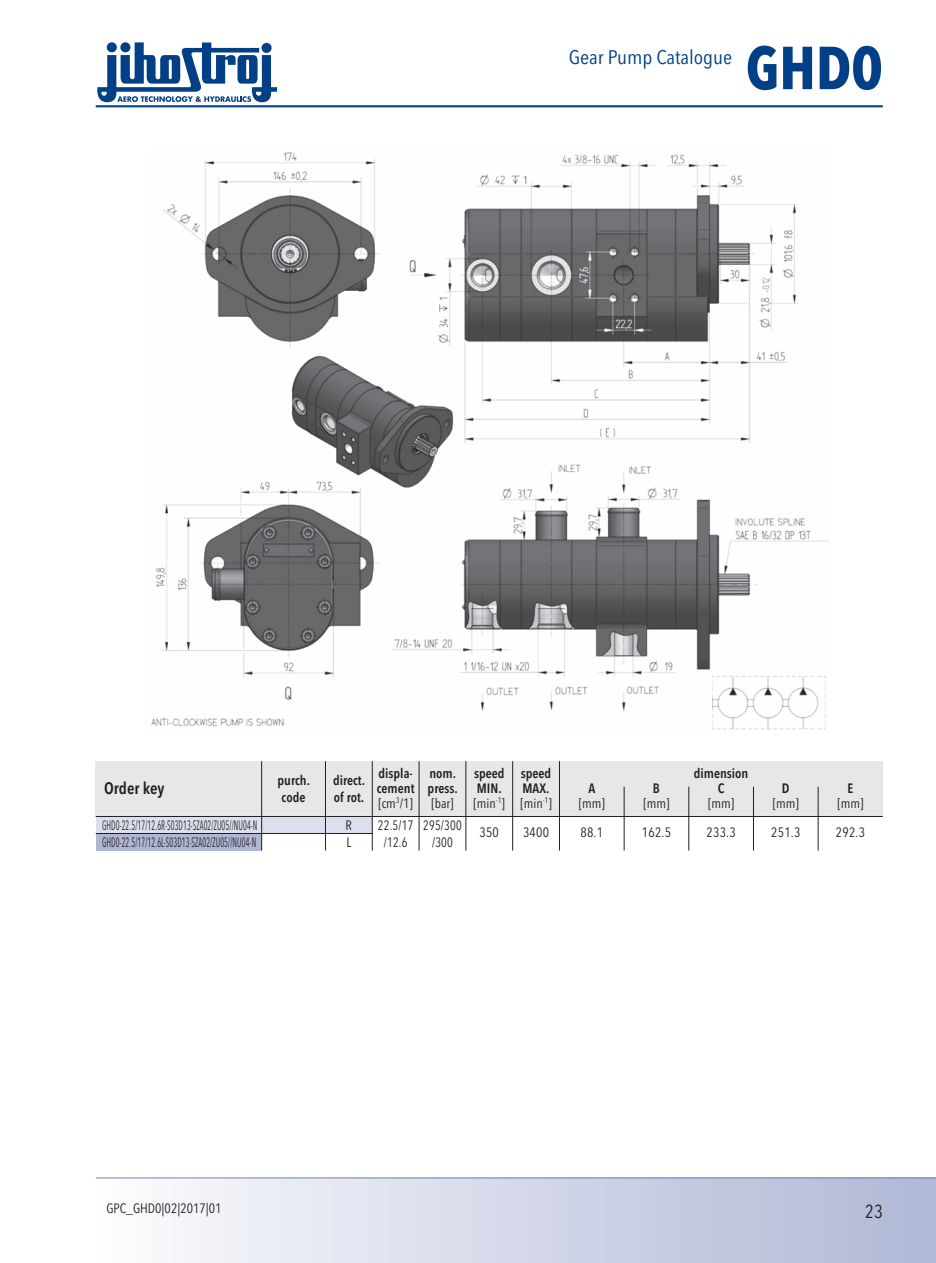
<style>
.page{position:relative;width:936px;height:1263px;background:#fff}
.page>*{position:absolute;margin:0;border:0;box-sizing:border-box;transform-origin:0 0}
.t1{font:700 60px "Avenir Next Condensed";color:#014086}
.t2{font:19.5px "Avenir Next Condensed";color:#014086;scale:1.1 1}
.t3{font:18.75px "Avenir Next Condensed";color:#231f20}
.t4{font:600 16.5px "Avenir Next Condensed";color:#231f20}
.t5{font:13.5px "Avenir Next Condensed";letter-spacing:.015em;color:#231f20}
.t6{font:13.5px "Avenir Next Condensed";letter-spacing:.015em;color:#231f20;scale:.6 1}
.t7{font:600 13.5px "Avenir Next Condensed";color:#231f20}
.t8{font:13.5px "Avenir Next Condensed";letter-spacing:.015em;color:#231f20;scale:.9 1}
</style>
<div class="page">
<hr style="left:96px;top:105px;width:786px;height:2px;background:#014086">
<svg style="left:97px;top:43px;width:180px;height:59px"></svg>
<div style="left:96px;top:1178px;width:839px;height:85px;background:linear-gradient(to right,#fcfcfe,#afb7d6)"></div>
<hr style="left:96px;top:1177px;width:839px;height:1px;background:#7585b5">
<img style="left:151px;top:152px;width:678px;height:578px">
<div style="left:96px;top:816px;width:165px;height:34px;background:#b0b7d5"></div>
<div style="left:96px;top:816px;width:276px;height:17px;background:#dce0ee"></div>
<div style="left:96px;top:761px;width:786px;height:55px;background:#e6e7e9"></div>
<hr style="left:325px;top:761px;width:1px;height:89px;background:#231f20">
<hr style="left:372px;top:761px;width:1px;height:89px;background:#231f20">
<hr style="left:419px;top:761px;width:1px;height:89px;background:#231f20">
<hr style="left:465px;top:761px;width:1px;height:89px;background:#231f20">
<hr style="left:512px;top:761px;width:1px;height:89px;background:#231f20">
<hr style="left:559px;top:761px;width:1px;height:89px;background:#231f20">
<hr style="left:624px;top:787px;width:1px;height:63px;background:#231f20">
<hr style="left:688px;top:787px;width:1px;height:63px;background:#231f20">
<hr style="left:753px;top:787px;width:1px;height:63px;background:#231f20">
<hr style="left:817px;top:787px;width:1px;height:63px;background:#231f20">
<hr style="left:261px;top:761px;width:1px;height:89px;background:#231f20">
<hr style="left:96px;top:816px;width:786px;height:1px;background:#231f20">
<hr style="left:96px;top:833px;width:276px;height:1px;background:#231f20">
<h2 class="t2" style="left:568px;top:40px;width:150px">Gear Pump Catalogue</h2>
<h1 class="t1" style="left:745px;top:31px;width:139px">GHD0</h1>
<p class="t4" style="left:104px;top:774px;width:62px">Order key</p>
<p class="t7" style="left:277px;top:769px;width:34px">purch.</p>
<p class="t7" style="left:333px;top:769px;width:34px">direct.</p>
<p class="t7" style="left:378px;top:762px;width:79px">displa- nom.</p>
<p class="t7" style="left:474px;top:762px;width:79px">speed speed</p>
<p class="t7" style="left:693px;top:762px;width:56px">dimension</p>
<p class="t7" style="left:281px;top:785px;width:25px">code</p>
<p class="t7" style="left:334px;top:785px;width:32px">of rot.</p>
<p class="t7" style="left:377px;top:777px;width:82px">cement press.</p>
<p class="t7" style="left:477px;top:777px;width:26px">MIN.</p>
<p class="t7" style="left:522px;top:777px;width:28px">MAX.</p>
<p class="t7" style="left:588px;top:777px;width:8px">A</p>
<p class="t7" style="left:653px;top:777px;width:9px">B</p>
<p class="t7" style="left:717px;top:777px;width:8px">C</p>
<p class="t7" style="left:781px;top:777px;width:9px">D</p>
<p class="t7" style="left:847px;top:777px;width:7px">E</p>
<p class="t5" style="left:378px;top:792px;width:36px">[cm<sup>3</sup>/1]</p>
<p class="t5" style="left:431px;top:792px;width:24px">[bar]</p>
<p class="t5" style="left:473px;top:792px;width:80px">[min<sup>-1</sup>] [min<sup>-1</sup>]</p>
<p class="t5" style="left:578px;top:792px;width:28px">[mm]</p>
<p class="t5" style="left:643px;top:792px;width:28px">[mm]</p>
<p class="t5" style="left:708px;top:792px;width:28px">[mm]</p>
<p class="t5" style="left:772px;top:792px;width:28px">[mm]</p>
<p class="t5" style="left:837px;top:792px;width:28px">[mm]</p>
<p class="t6" style="left:102px;top:813px;width:260px">GHD0-22.5/17/12.6R-S03D13-SZA02/ZU05//NU04-N</p>
<p class="t5" style="left:345px;top:813px;width:8px">R</p>
<p class="t8" style="left:378px;top:813px;width:94px">22.5/17 295/300</p>
<p class="t6" style="left:102px;top:830px;width:258px">GHD0-22.5/17/12.6L-S03D13-SZA02/ZU05//NU04-N</p>
<p class="t5" style="left:346px;top:830px;width:6px">L</p>
<p class="t8" style="left:384px;top:830px;width:28px">/12.6</p>
<p class="t8" style="left:432px;top:830px;width:25px">/300</p>
<p class="t5" style="left:479px;top:821px;width:21px">350</p>
<p class="t5" style="left:523px;top:821px;width:27px">3400</p>
<p class="t5" style="left:580px;top:821px;width:24px">88.1</p>
<p class="t5" style="left:642px;top:821px;width:31px">162.5</p>
<p class="t5" style="left:706px;top:821px;width:31px">233.3</p>
<p class="t5" style="left:771px;top:821px;width:31px">251.3</p>
<p class="t5" style="left:835px;top:821px;width:31px">292.3</p>
<p class="t5" style="left:106px;top:1196px;width:117px">GPC_GHD0|02|2017|01</p>
<h3 class="t3" style="left:865px;top:1195px;width:19px">23</h3>
</div>
